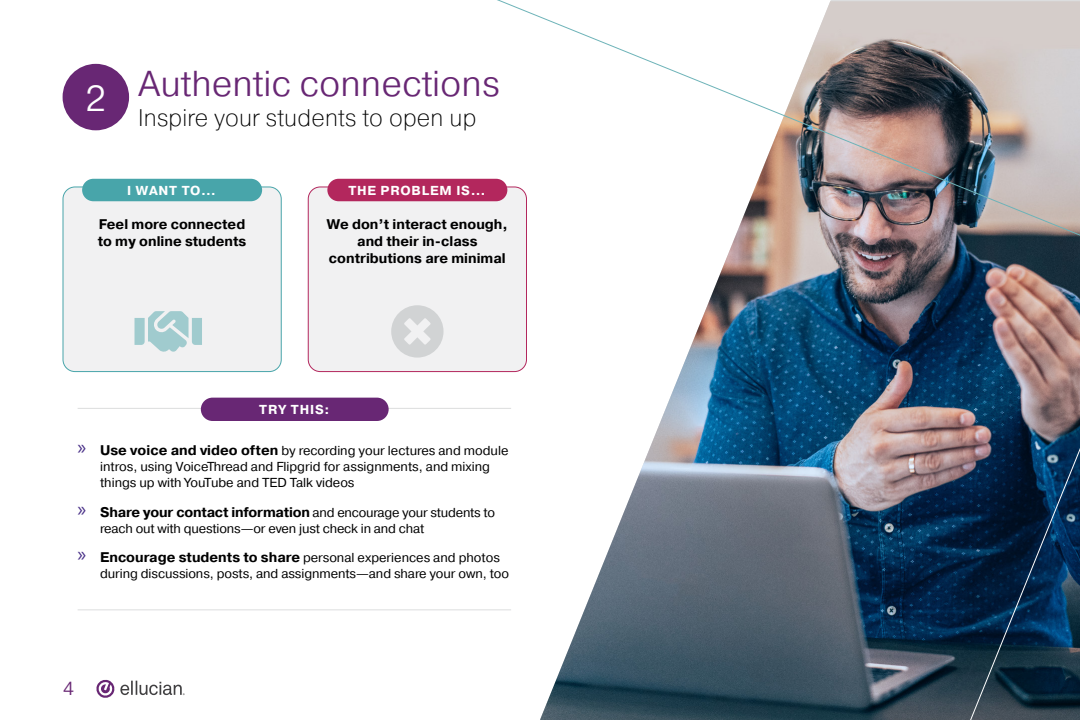
<style>
.page{position:relative;width:1080px;height:720px;background:#fff}
.page>*{position:absolute;margin:0;border:0;box-sizing:border-box;transform-origin:0 0}
.t1{font:300 36px "Pragmatica";color:#682774}
.t2{font:300 36px "Pragmatica";color:#fff}
.t3{font:200 24px "Pragmatica";letter-spacing:.01em;color:#000}
.t4{font:300 19px "Pragmatica";color:#682774}
.t5{font:700 14px/17px "Pragmatica";color:#000}
.t6{font:13px/16px "Pragmatica";color:#000}
.t7{font:700 13px "Pragmatica";letter-spacing:.06em;color:#fff}
.s1{font-family:"Myriad Pro";font-size:21px;color:#482f87}
.s2{font-weight:700;font-size:14px}
.s3{font-family:"Myriad Pro";font-weight:400;font-size:21px;color:#482f87}
.s4{font-weight:400;font-size:13px}
</style>
<div class="page">
<img style="left:540px;top:294px;width:341px;height:426px">
<div style="left:63px;top:187px;width:218px;height:185px;background:#f1f1f2;border-radius:12px"></div>
<div style="left:62px;top:186px;width:220px;height:186px;border:1px solid #48a5aa;border-radius:12px"></div>
<div style="left:82px;top:179px;width:180px;height:22px;background:#48a5aa;border-radius:11px"></div>
<div style="left:308px;top:187px;width:218px;height:185px;background:#f1f1f2;border-radius:12px"></div>
<div style="left:308px;top:186px;width:219px;height:186px;border:1px solid #b3275d;border-radius:12px"></div>
<div style="left:327px;top:179px;width:180px;height:22px;background:#b3275d;border-radius:11px"></div>
<svg style="left:391px;top:305px;width:53px;height:53px"></svg>
<svg style="left:135px;top:311px;width:67px;height:41px"></svg>
<hr style="left:78px;top:408px;width:433px;height:1px;background:#dcddde">
<hr style="left:78px;top:609px;width:433px;height:1px;background:#dcddde">
<div style="left:201px;top:398px;width:188px;height:23px;background:#682774;border-radius:12px"></div>
<svg style="left:437px;top:0;width:643px;height:294px"></svg>
<img style="left:881px;top:92px;width:199px;height:628px">
<div style="left:63px;top:64px;width:66px;height:66px;background:#682774;border-radius:50%"></div>
<svg style="left:96px;top:679px;width:89px;height:19px"></svg>
<h1 class="t2" style="left:85px;top:76px;width:22px">2</h1>
<h1 class="t1" style="left:138px;top:61px;width:363px">Authentic connections</h1>
<h2 class="t3" style="left:138px;top:103px;width:340px">Inspire your students to open up</h2>
<p class="t7" style="left:127px;top:182px;width:90px">I WANT TO…</p>
<p class="t7" style="left:348px;top:182px;width:139px">THE PROBLEM IS…</p>
<p class="t5" style="left:98px;top:216px;width:150px">Feel more connected to my online students</p>
<p class="t5" style="left:327px;top:216px;width:183px;text-align:center">We don’t interact enough, and their in-class contributions are minimal</p>
<p class="t7" style="left:259px;top:402px;width:72px">TRY THIS:</p>
<p class="t6" style="left:100px;top:443px;width:410px;text-indent:-23px"><span class="s1">»</span> <span class="s2">Use voice and video often</span> by recording your lectures and module intros, using VoiceThread and Flipgrid for assignments, and mixing things up with YouTube and TED Talk videos</p>
<p class="t5" style="left:78px;top:504px;width:419px"><span class="s3">»</span> Share your contact information <span class="s4">and encourage your students to</span></p>
<p class="t6" style="left:100px;top:521px;width:326px">reach out with questions—or even just check in and chat</p>
<p class="t6" style="left:100px;top:550px;width:410px;text-indent:-22px"><span class="s1">»</span> <span class="s2">Encourage students to share</span> personal experiences and photos during discussions, posts, and assignments—and share your own, too</p>
<h3 class="t4" style="left:63px;top:676px;width:12px">4</h3>
</div>
